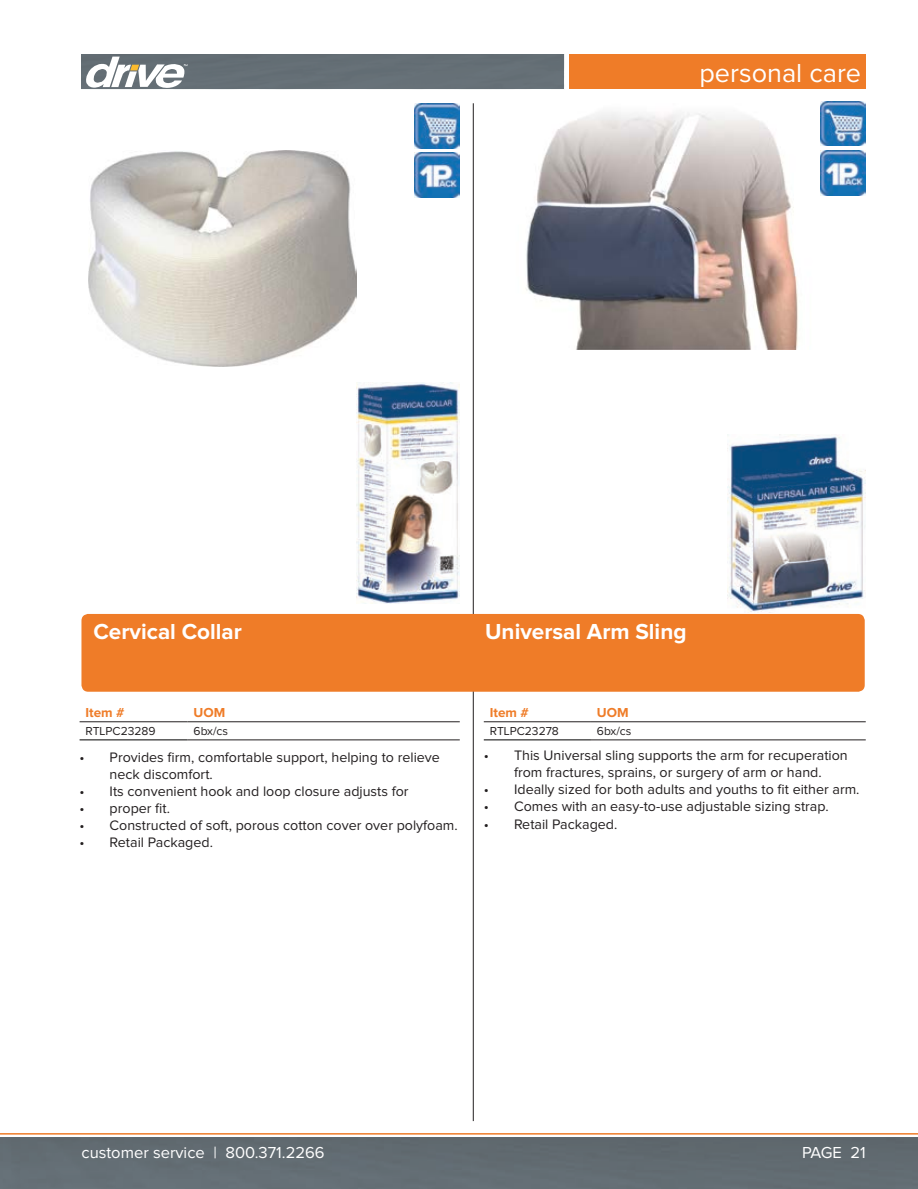
<style>
.page{position:relative;width:918px;height:1189px;background:#fff}
.page>*{position:absolute;margin:0;border:0;box-sizing:border-box;transform-origin:0 0}
.t1{font:27px "Proxima Nova";color:#fff}
.t2{font:700 22.5px "Proxima Nova";color:#fff}
.t3{font:16.5px "Proxima Nova";color:#fff}
.t4{font:14.25px/17.1px "Proxima Nova";color:#231f20}
.CATNO_Header{font:700 13.5px "Proxima Nova";color:#ef7c28}
.Cell_Header{font:700 13.5px "Proxima Nova";color:#ef7c28}
.CATNO{font:12px "Proxima Nova";color:#231f20}
.Cell{font:12px "Proxima Nova";color:#231f20}
</style>
<div class="page">
<hr style="left:0;top:1133px;width:917px;height:1px;background:#ef7c28">
<div style="left:0;top:1137px;width:917px;height:52px;background:#626c72"></div>
<div style="left:81px;top:54px;width:483px;height:35px;background:#656f76"></div>
<div style="left:569px;top:54px;width:296px;height:35px;background:#ef7c28"></div>
<svg style="left:86px;top:57px;width:102px;height:31px"></svg>
<hr style="left:473px;top:103px;width:1px;height:1018px;background:#231f20">
<div style="left:81px;top:614px;width:783px;height:78px;background:#ef7c28;border-radius:7px"></div>
<img style="left:526px;top:112px;width:272px;height:237px">
<img style="left:88px;top:150px;width:268px;height:217px">
<hr style="left:80px;top:721px;width:107px;height:1px;background:#231f20">
<hr style="left:187px;top:721px;width:272px;height:1px;background:#231f20">
<hr style="left:80px;top:739px;width:107px;height:1px;background:#000">
<hr style="left:187px;top:739px;width:272px;height:1px;background:#231f20">
<hr style="left:483px;top:721px;width:107px;height:1px;background:#231f20">
<hr style="left:590px;top:721px;width:275px;height:1px;background:#231f20">
<hr style="left:483px;top:739px;width:107px;height:1px;background:#000">
<hr style="left:590px;top:739px;width:275px;height:1px;background:#231f20">
<img style="left:820px;top:101px;width:44px;height:45px">
<img style="left:820px;top:150px;width:44px;height:45px">
<img style="left:415px;top:153px;width:44px;height:44px">
<img style="left:415px;top:103px;width:44px;height:45px">
<img style="left:356px;top:382px;width:103px;height:221px">
<img style="left:727px;top:435px;width:138px;height:177px">
<h1 class="t1" style="left:699px;top:60px;width:163px">personal care</h1>
<p class="t2" style="left:93px;top:621px;width:150px">Cervical Collar</p>
<p class="t2" style="left:485px;top:621px;width:203px">Universal Arm Sling</p>
<p class="CATNO_Header" style="left:86px;top:706px;width:41px">Item #</p>
<p class="Cell_Header" style="left:193px;top:706px;width:33px">UOM</p>
<p class="CATNO" style="left:86px;top:726px;width:71px">RTLPC23289</p>
<p class="Cell" style="left:193px;top:726px;width:36px">6bx/cs</p>
<p class="CATNO_Header" style="left:489px;top:706px;width:41px">Item #</p>
<p class="Cell_Header" style="left:596px;top:706px;width:33px">UOM</p>
<p class="CATNO" style="left:489px;top:726px;width:71px">RTLPC23278</p>
<p class="Cell" style="left:596px;top:726px;width:36px">6bx/cs</p>
<p class="t4" style="left:110px;top:749px;width:332px;text-indent:-30px">• Provides firm, comfortable support, helping to relieve neck discomfort.</p>
<p class="t4" style="left:79px;top:783px;width:331px">• Its convenient hook and loop closure adjusts for</p>
<p class="t4" style="left:79px;top:800px;width:92px">• proper fit.</p>
<p class="t4" style="left:79px;top:817px;width:380px">• Constructed of soft, porous cotton cover over polyfoam.</p>
<p class="t4" style="left:79px;top:834px;width:135px">• Retail Packaged.</p>
<p class="t4" style="left:483px;top:747px;width:365px;text-align:center">• This Universal sling supports the arm for recuperation from fractures, sprains, or surgery of arm or hand.</p>
<p class="t4" style="left:483px;top:782px;width:377px">• Ideally sized for both adults and youths to fit either arm.</p>
<p class="t4" style="left:483px;top:799px;width:346px">• Comes with an easy-to-use adjustable sizing strap.</p>
<p class="t4" style="left:483px;top:816px;width:135px">• Retail Packaged.</p>
<p class="t3" style="left:81px;top:1145px;width:244px">customer service | 800.371.2266</p>
<p class="t3" style="left:801px;top:1145px;width:65px">PAGE 21</p>
</div>
